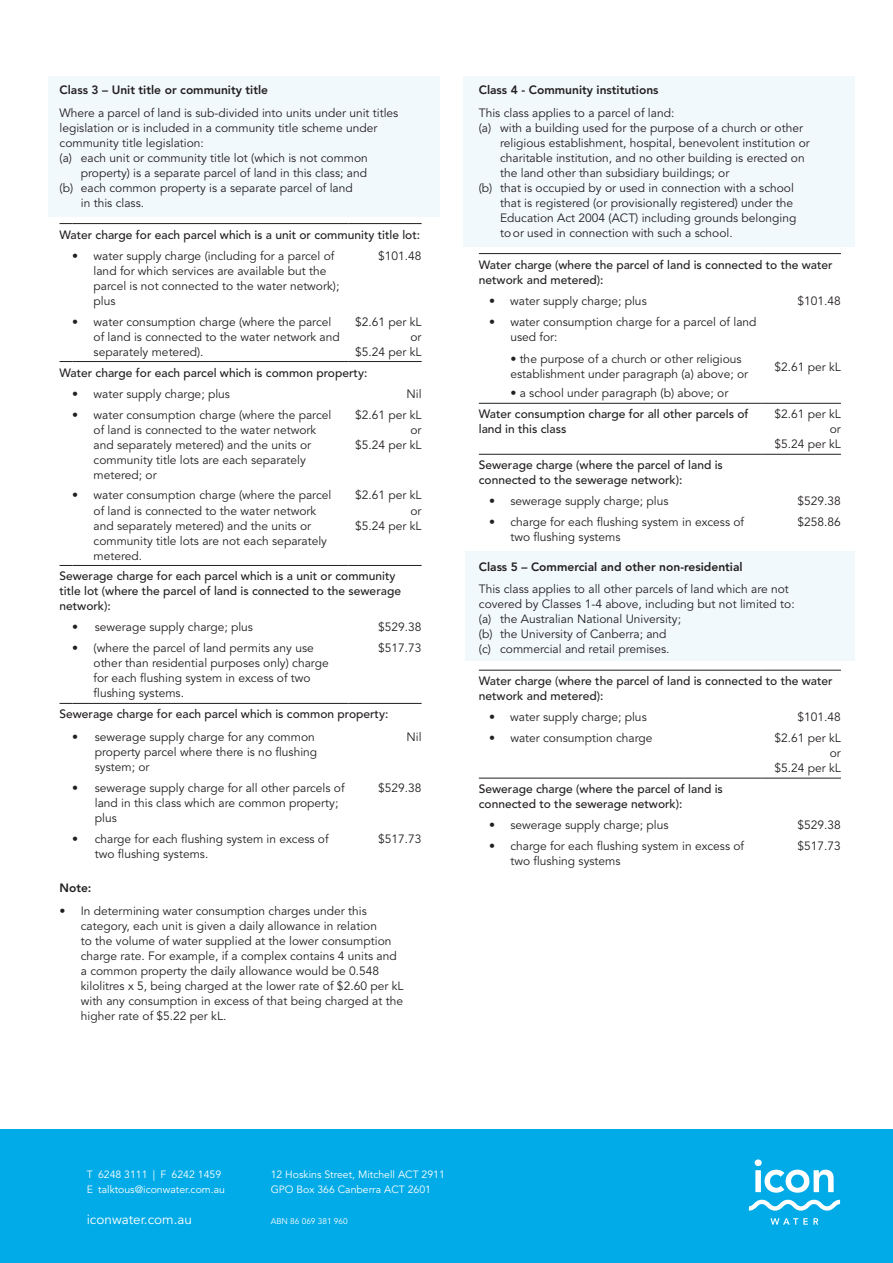
<style>
.page{position:relative;width:893px;height:1263px;background:#fff}
.page>*{position:absolute;margin:0;border:0;box-sizing:border-box;transform-origin:0 0}
.t1{font:13.5px "Avenir LT Std";color:#fff}
.t2{font:12px/15px "Avenir LT Std";color:#231f20}
.t3{font:500 12px/15px "Avenir LT Std";color:#231f20}
.t4{font:800 12px "Avenir LT Std";color:#231f20}
.t5{font:10.5px/15px "Avenir LT Std";color:#fff}
.t6{font:8.25px "Avenir LT Std";color:#fff}
</style>
<div class="page">
<div style="left:0;top:1129px;width:893px;height:134px;background:#00abe7"></div>
<svg style="left:749px;top:1200px;width:91px;height:10px"></svg>
<svg style="left:755px;top:1159px;width:79px;height:34px"></svg>
<svg style="left:770px;top:1218px;width:48px;height:7px"></svg>
<div style="left:463px;top:77px;width:392px;height:170px;background:#f2f9fd"></div>
<div style="left:48px;top:77px;width:391px;height:140px;background:#f2f9fd"></div>
<div style="left:466px;top:551px;width:389px;height:109px;background:#f2f9fd"></div>
<hr style="left:489px;top:253px;width:272px;height:1px;background:#231f20">
<hr style="left:761px;top:253px;width:80px;height:1px;background:#231f20">
<hr style="left:489px;top:403px;width:272px;height:1px;background:#231f20">
<hr style="left:489px;top:454px;width:272px;height:1px;background:#231f20">
<hr style="left:761px;top:403px;width:80px;height:1px;background:#231f20">
<hr style="left:761px;top:454px;width:80px;height:1px;background:#231f20">
<hr style="left:489px;top:670px;width:272px;height:1px;background:#231f20">
<hr style="left:761px;top:670px;width:80px;height:1px;background:#231f20">
<hr style="left:489px;top:778px;width:272px;height:1px;background:#231f20">
<hr style="left:761px;top:778px;width:80px;height:1px;background:#231f20">
<svg style="left:60px;top:223px;width:12px;height:1px"></svg>
<hr style="left:72px;top:223px;width:277px;height:1px;background:#231f20">
<hr style="left:349px;top:223px;width:73px;height:1px;background:#231f20">
<svg style="left:60px;top:565px;width:12px;height:1px"></svg>
<hr style="left:72px;top:565px;width:277px;height:1px;background:#231f20">
<hr style="left:349px;top:565px;width:73px;height:1px;background:#231f20">
<svg style="left:60px;top:703px;width:12px;height:1px"></svg>
<hr style="left:72px;top:703px;width:277px;height:1px;background:#231f20">
<hr style="left:349px;top:703px;width:73px;height:1px;background:#231f20">
<svg style="left:60px;top:361px;width:12px;height:1px"></svg>
<hr style="left:72px;top:361px;width:277px;height:1px;background:#231f20">
<hr style="left:349px;top:361px;width:73px;height:1px;background:#231f20">
<p class="t4" style="left:60px;top:83px;width:210px">Class 3 – Unit title or community title</p>
<p class="t2" style="left:60px;top:105px;width:340px">Where a parcel of land is sub-divided into units under unit titles</p>
<p class="t2" style="left:60px;top:120px;width:319px">legislation or is included in a community title scheme under</p>
<p class="t2" style="left:60px;top:135px;width:146px">community title legislation:</p>
<p class="t2" style="left:60px;top:150px;width:310px">(a) each unit or community title lot (which is not common</p>
<p class="t2" style="left:81px;top:165px;width:288px">property) is a separate parcel of land in this class; and</p>
<p class="t2" style="left:60px;top:180px;width:295px">(b) each common property is a separate parcel of land</p>
<p class="t2" style="left:81px;top:195px;width:65px">in this class.</p>
<p class="t3" style="left:60px;top:227px;width:362px">Water charge for each parcel which is a unit or community title lot:</p>
<p class="t2" style="left:94px;top:248px;width:247px;text-indent:-21px">• water supply charge (including for a parcel of land for which services are available but the parcel is not connected to the water network); plus</p>
<p class="t2" style="left:378px;top:248px;width:45px">$101.48</p>
<p class="t2" style="left:94px;top:314px;width:248px;text-indent:-21px">• water consumption charge (where the parcel of land is connected to the water network and separately metered).</p>
<p class="t2" style="left:355px;top:314px;width:68px;text-align:right">$2.61 per kL or<br>$5.24 per kL</p>
<p class="t3" style="left:60px;top:365px;width:309px">Water charge for each parcel which is common property:</p>
<p class="t2" style="left:72px;top:386px;width:159px">• water supply charge; plus</p>
<p class="t2" style="left:406px;top:386px;width:17px">Nil</p>
<p class="t2" style="left:94px;top:407px;width:239px;text-indent:-21px">• water consumption charge (where the parcel of land is connected to the water network and separately metered) and the units or community title lots are each separately metered; or</p>
<p class="t2" style="left:355px;top:407px;width:68px;text-align:right">$2.61 per kL or<br>$5.24 per kL</p>
<p class="t2" style="left:94px;top:488px;width:239px;text-indent:-21px">• water consumption charge (where the parcel of land is connected to the water network and separately metered) and the units or community title lots are not each separately metered.</p>
<p class="t2" style="left:355px;top:488px;width:68px;text-align:right">$2.61 per kL or<br>$5.24 per kL</p>
<p class="t3" style="left:60px;top:569px;width:343px">Sewerage charge for each parcel which is a unit or community title lot (where the parcel of land is connected to the sewerage network):</p>
<p class="t2" style="left:72px;top:620px;width:182px">• sewerage supply charge; plus</p>
<p class="t2" style="left:378px;top:620px;width:45px">$529.38</p>
<p class="t2" style="left:94px;top:641px;width:237px;text-indent:-21px">• (where the parcel of land permits any use other than residential purposes only) charge for each flushing system in excess of two flushing systems.</p>
<p class="t2" style="left:378px;top:641px;width:45px">$517.73</p>
<p class="t3" style="left:60px;top:707px;width:330px">Sewerage charge for each parcel which is common property:</p>
<p class="t2" style="left:95px;top:729px;width:224px;text-indent:-22px">• sewerage supply charge for any common property parcel where there is no flushing system; or</p>
<p class="t2" style="left:406px;top:729px;width:17px">Nil</p>
<p class="t2" style="left:95px;top:780px;width:251px;text-indent:-22px">• sewerage supply charge for all other parcels of land in this class which are common property; plus</p>
<p class="t2" style="left:378px;top:780px;width:45px">$529.38</p>
<p class="t2" style="left:95px;top:831px;width:235px;text-indent:-22px">• charge for each flushing system in excess of two flushing systems.</p>
<p class="t2" style="left:378px;top:831px;width:45px">$517.73</p>
<p class="t4" style="left:60px;top:881px;width:33px">Note:</p>
<p class="t2" style="left:81px;top:904px;width:324px;text-indent:-21px">• In determining water consumption charges under this category, each unit is given a daily allowance in relation<br>to the volume of water supplied at the lower consumption charge rate. For example, if a complex contains 4 units and a common property the daily allowance would be 0.548 kilolitres x 5, being charged at the lower rate of $2.60 per kL with any consumption in excess of that being charged at the higher rate of $5.22 per kL.</p>
<p class="t4" style="left:479px;top:83px;width:181px">Class 4 - Community institutions</p>
<p class="t2" style="left:479px;top:105px;width:197px">This class applies to a parcel of land:</p>
<p class="t2" style="left:479px;top:120px;width:326px">(a) with a building used for the purpose of a church or other</p>
<p class="t2" style="left:500px;top:135px;width:311px">religious establishment, hospital, benevolent institution or</p>
<p class="t2" style="left:500px;top:150px;width:306px">charitable institution, and no other building is erected on</p>
<p class="t2" style="left:500px;top:165px;width:231px">the land other than subsidiary buildings; or</p>
<p class="t2" style="left:479px;top:180px;width:317px">(b) that is occupied by or used in connection with a school</p>
<p class="t2" style="left:500px;top:195px;width:295px">that is registered (or provisionally registered) under the</p>
<p class="t2" style="left:500px;top:210px;width:298px">Education Act 2004 (ACT) including grounds belonging</p>
<p class="t2" style="left:500px;top:225px;width:234px">toor used in connection with such a school.</p>
<p class="t3" style="left:479px;top:257px;width:355px">Water charge (where the parcel of land is connected to the water network and metered):</p>
<p class="t2" style="left:489px;top:293px;width:159px">• water supply charge; plus</p>
<p class="t2" style="left:798px;top:293px;width:45px">$101.48</p>
<p class="t2" style="left:510px;top:314px;width:248px;text-indent:-21px">• water consumption charge for a parcel of land used for:</p>
<p class="t2" style="left:510px;top:352px;width:239px">• the purpose of a church or other religious establishment under paragraph (a) above; or</p>
<p class="t2" style="left:510px;top:386px;width:220px">• a school under paragraph (b) above; or</p>
<p class="t2" style="left:774px;top:359px;width:68px">$2.61 per kL</p>
<p class="t3" style="left:479px;top:407px;width:271px">Water consumption charge for all other parcels of land in this class</p>
<p class="t2" style="left:774px;top:407px;width:68px;text-align:right">$2.61 per kL or<br>$5.24 per kL</p>
<p class="t3" style="left:479px;top:458px;width:246px">Sewerage charge (where the parcel of land is connected to the sewerage network):</p>
<p class="t2" style="left:489px;top:494px;width:181px">• sewerage supply charge; plus</p>
<p class="t2" style="left:798px;top:494px;width:45px">$529.38</p>
<p class="t2" style="left:510px;top:515px;width:235px;text-indent:-21px">• charge for each flushing system in excess of two flushing systems</p>
<p class="t2" style="left:798px;top:515px;width:45px">$258.86</p>
<p class="t4" style="left:479px;top:559px;width:265px">Class 5 – Commercial and other non-residential</p>
<p class="t2" style="left:479px;top:582px;width:317px">This class applies to all other parcels of land which are not covered by Classes 1-4 above, including but not limited to: (a) the Australian National University;<br>(b) the University of Canberra; and<br>(c) commercial and retail premises.</p>
<p class="t3" style="left:479px;top:674px;width:355px">Water charge (where the parcel of land is connected to the water network and metered):</p>
<p class="t2" style="left:489px;top:710px;width:159px">• water supply charge; plus</p>
<p class="t2" style="left:798px;top:710px;width:45px">$101.48</p>
<p class="t2" style="left:489px;top:731px;width:165px">• water consumption charge</p>
<p class="t2" style="left:774px;top:731px;width:68px;text-align:right">$2.61 per kL or<br>$5.24 per kL</p>
<p class="t3" style="left:479px;top:782px;width:246px">Sewerage charge (where the parcel of land is connected to the sewerage network):</p>
<p class="t2" style="left:489px;top:818px;width:181px">• sewerage supply charge; plus</p>
<p class="t2" style="left:798px;top:818px;width:45px">$529.38</p>
<p class="t2" style="left:510px;top:839px;width:235px;text-indent:-21px">• charge for each flushing system in excess of two flushing systems</p>
<p class="t2" style="left:798px;top:839px;width:45px">$517.73</p>
<p class="t5" style="left:87px;top:1167px;width:140px">T 6248 3111 | F 6242 1459<br>E talktous@iconwater.com.au</p>
<p class="t5" style="left:271px;top:1167px;width:176px">12 Hoskins Street, Mitchell ACT 2911<br>GPO Box 366 Canberra ACT 2601</p>
<p class="t1" style="left:87px;top:1212px;width:107px">iconwater.com.au</p>
<p class="t6" style="left:271px;top:1216px;width:78px">ABN 86 069 381 960</p>
</div>
